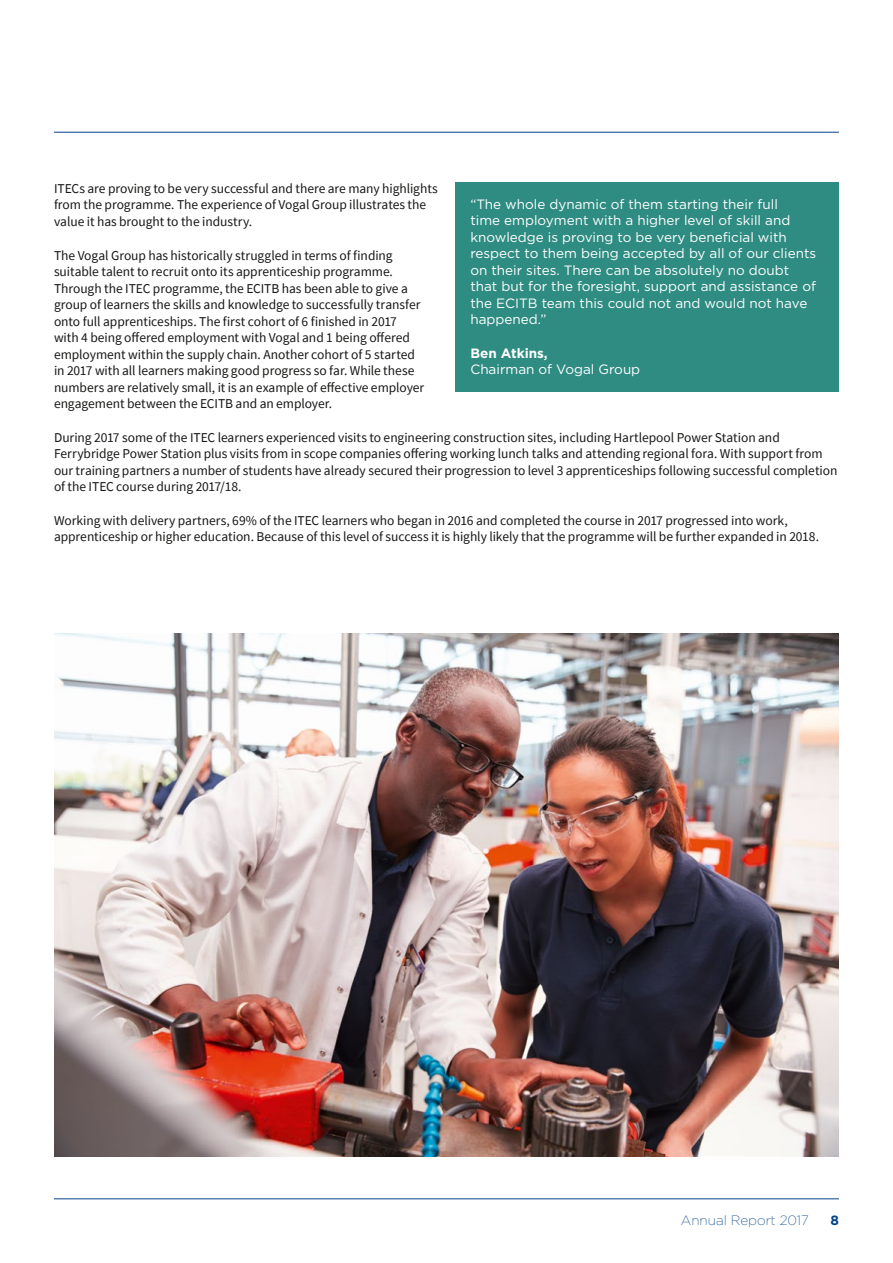
<style>
.page{position:relative;width:893px;height:1263px;background:#fff}
.page>*{position:absolute;margin:0;border:0;box-sizing:border-box;transform-origin:0 0}
.Body_Text{font:13.5px/16.5px "Source Sans Pro";letter-spacing:-.005em;color:#181716}
.t1{font:13.5px/16.5px "Gotham";color:#fff}
.t2{font:200 13.5px "Gotham";color:#004387}
.t3{font:700 13.5px "Gotham";color:#fff}
.t4{font:700 13.5px "Gotham";color:#004387}
</style>
<div class="page">
<hr style="left:54px;top:132px;width:785px;height:1px;background:#004387">
<hr style="left:54px;top:1198px;width:785px;height:1px;background:#004387">
<div style="left:455px;top:183px;width:384px;height:209px;background:#2f8c83"></div>
<img style="left:54px;top:633px;width:785px;height:524px">
<p class="Body_Text" style="left:54px;top:180px;width:385px">ITECs are proving to be very successful and there are many highlights from the programme. The experience of Vogal Group illustrates the value it has brought to the industry.</p>
<p class="Body_Text" style="left:54px;top:247px;width:372px">The Vogal Group has historically struggled in terms of finding suitable talent to recruit onto its apprenticeship programme.<br>Through the ITEC programme, the ECITB has been able to give a group of learners the skills and knowledge to successfully transfer onto full apprenticeships. The first cohort of 6 finished in 2017 with 4 being offered employment with Vogal and 1 being offered employment within the supply chain. Another cohort of 5 started in 2017 with all learners making good progress so far. While these numbers are relatively small, it is an example of effective employer engagement between the ECITB and an employer.</p>
<p class="Body_Text" style="left:54px;top:429px;width:785px">During 2017 some of the ITEC learners experienced visits to engineering construction sites, including Hartlepool Power Station and Ferrybridge Power Station plus visits from in scope companies offering working lunch talks and attending regional fora. With support from our training partners a number of students have already secured their progression to level 3 apprenticeships following successful completion of the ITEC course during 2017/18.</p>
<p class="Body_Text" style="left:54px;top:512px;width:767px">Working with delivery partners, 69% of the ITEC learners who began in 2016 and completed the course in 2017 progressed into work, apprenticeship or higher education. Because of this level of success it is highly likely that the programme will be further expanded in 2018.</p>
<p class="t1" style="left:470px;top:195px;width:347px">“The whole dynamic of them starting their full<br>time employment with a higher level of skill and knowledge is proving to be very beneficial with respect to them being accepted by all of our clients on their sites. There can be absolutely no doubt that but for the foresight, support and assistance of the ECITB team this could not and would not have happened.”</p>
<p class="t3" style="left:470px;top:344px;width:79px">Ben Atkins,</p>
<p class="t1" style="left:470px;top:361px;width:171px">Chairman of Vogal Group</p>
<p class="t2" style="left:681px;top:1211px;width:129px">Annual Report 2017</p>
<p class="t4" style="left:830px;top:1211px;width:10px">8</p>
</div>
